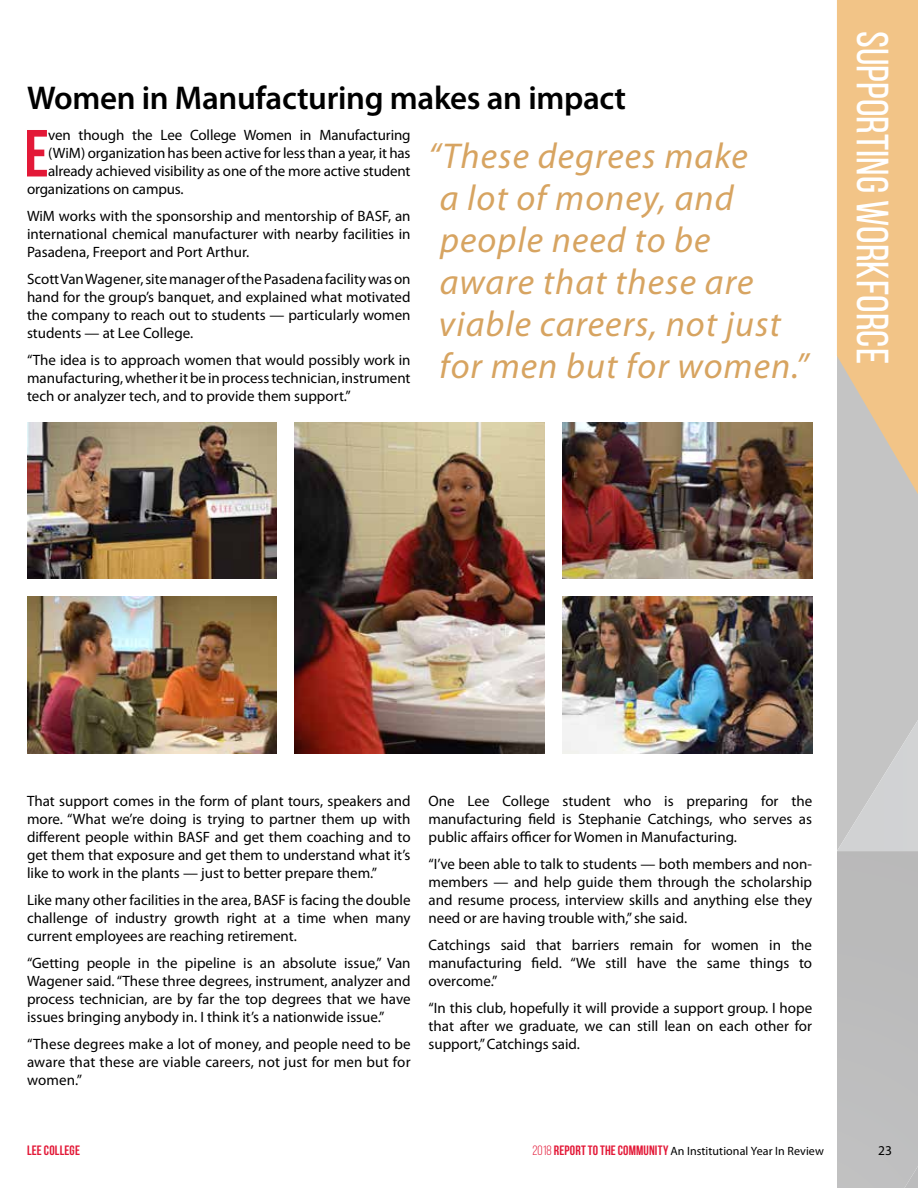
<style>
.page{position:relative;width:918px;height:1188px;background:#fff}
.page>*{position:absolute;margin:0;border:0;box-sizing:border-box;transform-origin:0 0}
.t1{font:700 66.45px "Bebas Neue";color:#e31837}
.t2{font:45px "Bebas Neue";color:#fff}
.t3{font:italic 36px/42px "Myriad Pro";letter-spacing:.03em;color:#d7a461}
.t4{font:600 33px "Myriad Pro";letter-spacing:-.01em;color:#000}
.t5{font:15px/18px "Myriad Pro";color:#000;text-align:justify}
.t6{font:700 13.5px "Bebas Neue";letter-spacing:.015em;color:#e31837}
.t7{font:13.5px "Myriad Pro";color:#000}
.t8{font:12px "Myriad Pro";letter-spacing:.005em;color:#000}
.s1{font-family:"Bebas Neue";font-size:13.5px;color:#e31837}
.s2{font-family:"Bebas Neue";font-weight:700;font-size:13.5px;color:#e31837}
</style>
<div class="page">
<svg style="left:837px;top:0;width:81px;height:1188px;background:#d2c2ad"></svg>
<img style="left:27px;top:422px;width:250px;height:157px">
<img style="left:295px;top:422px;width:249px;height:331px">
<img style="left:562px;top:422px;width:250px;height:157px">
<img style="left:27px;top:597px;width:250px;height:156px">
<img style="left:562px;top:597px;width:250px;height:156px">
<h3 class="t4" style="left:27px;top:77px;width:601px">Women in Manufacturing makes an impact</h3>
<h1 class="t1" style="left:24px;top:117px;width:26px">E</h1>
<p class="t5" style="left:48px;top:126px;width:364px">ven though the Lee College Women in Manufacturing</p>
<h3 class="t3" style="left:439px;top:135px;width:371px;text-indent:-11px">“These degrees make<br>a lot of money, and people need to be aware that these are viable careers, not just for men but for women.”</h3>
<p class="t5" style="left:48px;top:144px;width:364px">(WiM) organization has been active for less than a year, it has</p>
<p class="t5" style="left:48px;top:162px;width:364px">already achieved visibility as one of the more active student</p>
<p class="t5" style="left:27px;top:180px;width:158px">organizations on campus.</p>
<p class="t5" style="left:27px;top:207px;width:385px">WiM works with the sponsorship and mentorship of BASF, an international chemical manufacturer with nearby facilities in Pasadena, Freeport and Port Arthur.</p>
<p class="t5" style="left:27px;top:270px;width:385px">Scott Van Wagener, site manager of the Pasadena facility was on hand for the group’s banquet, and explained what motivated the company to reach out to students — particularly women students — at Lee College.</p>
<p class="t5" style="left:27px;top:351px;width:385px">“The idea is to approach women that would possibly work in manufacturing, whether it be in process technician, instrument tech or analyzer tech, and to provide them support.”</p>
<h2 class="t2" style="left:897px;top:31px;width:334px;rotate:90deg">Supporting Workforce</h2>
<p class="t5" style="left:27px;top:792px;width:385px">That support comes in the form of plant tours, speakers and more. “What we’re doing is trying to partner them up with different people within BASF and get them coaching and to get them that exposure and get them to understand what it’s like to work in the plants — just to better prepare them.”</p>
<p class="t5" style="left:27px;top:891px;width:385px">Like many other facilities in the area, BASF is facing the double challenge of industry growth right at a time when many current employees are reaching retirement.</p>
<p class="t5" style="left:27px;top:954px;width:385px">“Getting people in the pipeline is an absolute issue,” Van Wagener said. “These three degrees, instrument, analyzer and process technician, are by far the top degrees that we have issues bringing anybody in. I think it’s a nationwide issue.”</p>
<p class="t5" style="left:27px;top:1035px;width:385px">“These degrees make a lot of money, and people need to be aware that these are viable careers, not just for men but for women.”</p>
<p class="t5" style="left:429px;top:792px;width:385px">One Lee College student who is preparing for the manufacturing field is Stephanie Catchings, who serves as public affairs officer for Women in Manufacturing.</p>
<p class="t5" style="left:429px;top:855px;width:385px">“I’ve been able to talk to students — both members and non&shy;members — and help guide them through the scholarship and resume process, interview skills and anything else they need or are having trouble with,” she said.</p>
<p class="t5" style="left:429px;top:936px;width:385px">Catchings said that barriers remain for women in the manufacturing field. “We still have the same things to overcome.”</p>
<p class="t5" style="left:429px;top:999px;width:385px">“In this club, hopefully it will provide a support group. I hope that after we graduate, we can still lean on each other for support,” Catchings said.</p>
<p class="t6" style="left:27px;top:1143px;width:55px">LEE COLLEGE</p>
<p class="t8" style="left:532px;top:1144px;width:293px"><span class="s1">2018</span> <span class="s2">REPORT TO THE COMMUNITY</span> An Institutional Year In Review</p>
<p class="t7" style="left:878px;top:1142px;width:15px">23</p>
</div>
